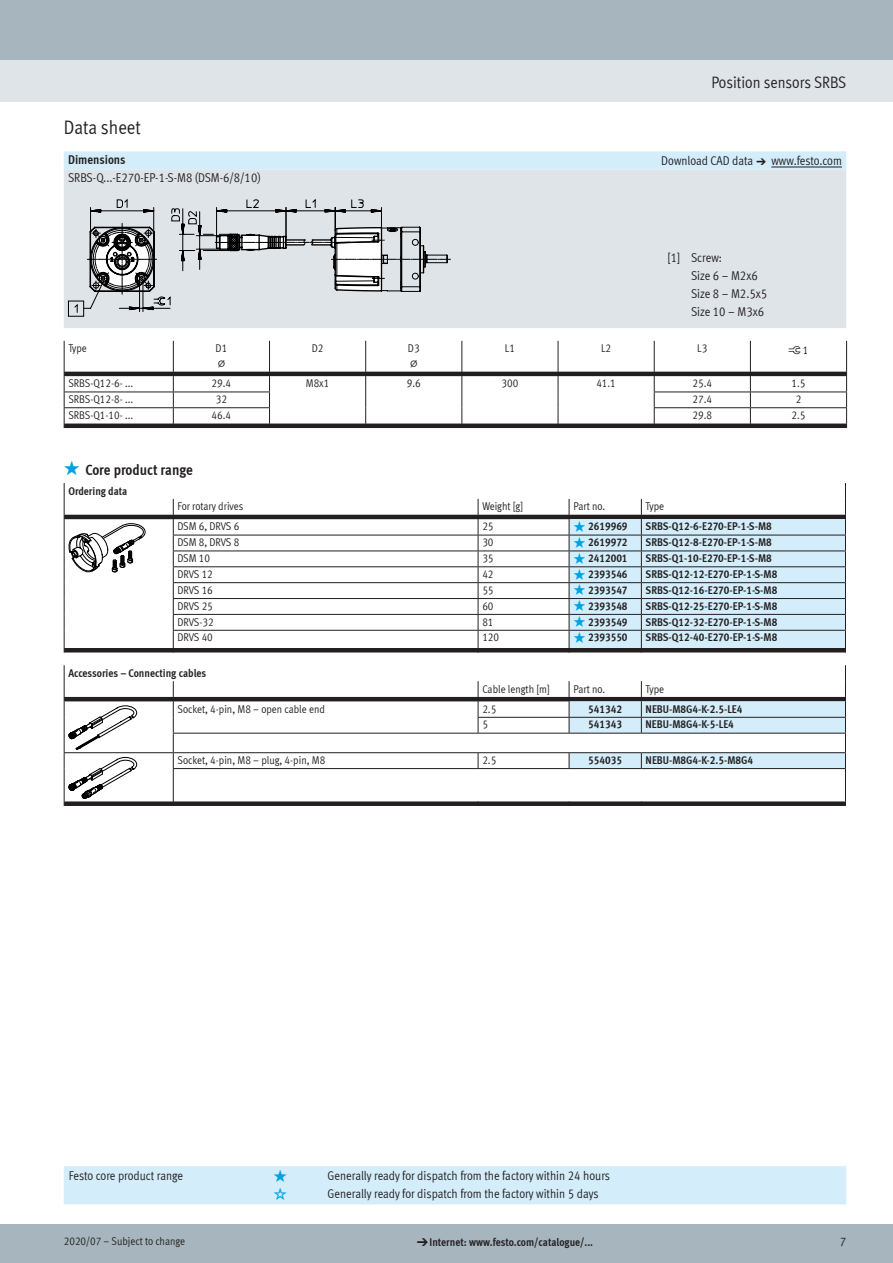
<style>
.page{position:relative;width:893px;height:1263px;background:#fff}
.page>*{position:absolute;margin:0;border:0;box-sizing:border-box;transform-origin:0 0}
.t1{font:19.5px "Meta Cond LF";color:#231f20}
.t2{font:16.5px "Meta Cond LF";color:#231f20}
.t3{font:700 15px "Meta Cond LF";letter-spacing:-.005em;color:#231f20}
.t4{font:12.75px/18px "Meta Cond LF";color:#231f20}
.t5{font:700 12.75px "Meta Cond LF";color:#231f20}
.t6{font:12.75px "Meto Pict 182";color:#00a1e3}
.t7{font:700 11.25px "Meta Cond LF";color:#231f20}
.t8{font:11.25px "Meta Cond LF";color:#231f20}
.t9{font:11.25px "Meto Pict 182";color:#231f20}
.s1{font-family:"Meto Pict 182"}
.s2{font-family:"Meta Cond LF"}
.s3{font-family:"Meto Pict 182";font-weight:400;color:#00a1e3}
.s4{font-family:"Meto Pict 182";font-weight:400}
</style>
<div class="page">
<div style="left:0;top:1225px;width:893px;height:38px;background:#a7b6be"></div>
<div style="left:0;top:60px;width:893px;height:42px;background:#dfe4e8"></div>
<div style="left:0;top:0;width:893px;height:60px;background:#a7b6be"></div>
<svg style="left:64px;top:151px;width:782px;height:19px;background:#d5ecf9"></svg>
<div style="left:64px;top:170px;width:782px;height:158px;background:#dfe4e8"></div>
<hr style="left:771px;top:167px;width:71px;height:1px;background:#231f20">
<svg style="left:68px;top:198px;width:382px;height:119px;background:#c4c8cb"></svg>
<hr style="left:64px;top:341px;width:1px;height:31px;background:#231f20">
<hr style="left:173px;top:341px;width:1px;height:31px;background:#231f20">
<hr style="left:269px;top:341px;width:1px;height:31px;background:#231f20">
<hr style="left:365px;top:341px;width:1px;height:31px;background:#231f20">
<hr style="left:461px;top:341px;width:1px;height:31px;background:#231f20">
<hr style="left:558px;top:341px;width:1px;height:31px;background:#231f20">
<hr style="left:654px;top:341px;width:1px;height:31px;background:#231f20">
<hr style="left:750px;top:341px;width:1px;height:31px;background:#231f20">
<hr style="left:846px;top:341px;width:1px;height:31px;background:#231f20">
<svg style="left:64px;top:372px;width:783px;height:56px"></svg>
<svg style="left:146px;top:515px;width:423px;height:137px"></svg>
<hr style="left:173px;top:535px;width:305px;height:1px;background:#231f20">
<hr style="left:478px;top:535px;width:91px;height:1px;background:#231f20">
<hr style="left:173px;top:550px;width:305px;height:1px;background:#231f20">
<hr style="left:478px;top:550px;width:91px;height:1px;background:#231f20">
<hr style="left:173px;top:566px;width:305px;height:1px;background:#231f20">
<hr style="left:478px;top:566px;width:91px;height:1px;background:#231f20">
<hr style="left:173px;top:582px;width:305px;height:1px;background:#231f20">
<hr style="left:478px;top:582px;width:91px;height:1px;background:#231f20">
<hr style="left:173px;top:598px;width:305px;height:1px;background:#231f20">
<hr style="left:478px;top:598px;width:91px;height:1px;background:#231f20">
<hr style="left:173px;top:614px;width:305px;height:1px;background:#231f20">
<hr style="left:478px;top:614px;width:91px;height:1px;background:#231f20">
<hr style="left:173px;top:630px;width:305px;height:1px;background:#231f20">
<hr style="left:478px;top:630px;width:91px;height:1px;background:#231f20">
<svg style="left:173px;top:499px;width:1px;height:153px"></svg>
<svg style="left:478px;top:499px;width:1px;height:153px"></svg>
<svg style="left:569px;top:483px;width:277px;height:169px"></svg>
<svg style="left:64px;top:483px;width:82px;height:169px"></svg>
<svg style="left:137px;top:697px;width:708px;height:109px"></svg>
<hr style="left:478px;top:717px;width:91px;height:1px;background:#231f20">
<hr style="left:173px;top:733px;width:305px;height:1px;background:#231f20">
<hr style="left:478px;top:733px;width:91px;height:1px;background:#231f20">
<hr style="left:64px;top:752px;width:109px;height:1px;background:#231f20">
<hr style="left:173px;top:752px;width:305px;height:1px;background:#231f20">
<hr style="left:478px;top:752px;width:91px;height:1px;background:#231f20">
<svg style="left:478px;top:753px;width:1px;height:15px"></svg>
<hr style="left:173px;top:769px;width:1px;height:32px;background:#231f20">
<hr style="left:845px;top:769px;width:1px;height:32px;background:#231f20">
<svg style="left:173px;top:681px;width:1px;height:87px"></svg>
<svg style="left:478px;top:681px;width:1px;height:52px"></svg>
<svg style="left:569px;top:665px;width:277px;height:103px"></svg>
<hr style="left:173px;top:768px;width:305px;height:1px;background:#231f20">
<hr style="left:478px;top:768px;width:91px;height:1px;background:#231f20">
<hr style="left:569px;top:768px;width:72px;height:1px;background:#231f20">
<hr style="left:641px;top:768px;width:205px;height:1px;background:#231f20">
<svg style="left:64px;top:665px;width:73px;height:141px"></svg>
<div style="left:64px;top:1166px;width:782px;height:38px;background:#d4edfa"></div>
<h2 class="t2" style="left:711px;top:72px;width:136px">Position sensors SRBS</h2>
<h1 class="t1" style="left:64px;top:116px;width:79px">Data sheet</h1>
<p class="t5" style="left:68px;top:151px;width:59px">Dimensions</p>
<p class="t4" style="left:661px;top:151px;width:182px">Download CAD data <span class="s1">a</span> www.festo.com</p>
<p class="t4" style="left:68px;top:168px;width:194px">SRBS-Q...-E270-EP-1-S-M8 (DSM-6/8/10)</p>
<p class="t8" style="left:68px;top:342px;width:20px">Type</p>
<p class="t8" style="left:216px;top:342px;width:13px">D1</p>
<p class="t9" style="left:218px;top:356px;width:8px">@</p>
<p class="t8" style="left:312px;top:342px;width:13px">D2</p>
<p class="t8" style="left:408px;top:342px;width:13px">D3</p>
<p class="t9" style="left:410px;top:356px;width:8px">@</p>
<p class="t4" style="left:691px;top:248px;width:78px;text-indent:-23px">[1] Screw:<br>Size 6 – M2x6<br>Size 8 – M2.5x5<br>Size 10 – M3x6</p>
<p class="t8" style="left:505px;top:342px;width:12px">L1</p>
<p class="t8" style="left:601px;top:342px;width:12px">L2</p>
<p class="t8" style="left:697px;top:342px;width:12px">L3</p>
<p class="t9" style="left:788px;top:343px;width:22px">ß <span class="s2">1</span></p>
<p class="t8" style="left:68px;top:376px;width:66px">SRBS-Q12-6- ...</p>
<p class="t8" style="left:212px;top:376px;width:21px">29.4</p>
<p class="t8" style="left:306px;top:376px;width:25px">M8x1</p>
<p class="t8" style="left:407px;top:376px;width:15px">9.6</p>
<p class="t8" style="left:501px;top:376px;width:18px">300</p>
<p class="t8" style="left:596px;top:376px;width:21px">41.1</p>
<p class="t8" style="left:692px;top:376px;width:21px">25.4</p>
<p class="t8" style="left:791px;top:376px;width:15px">1.5</p>
<p class="t8" style="left:68px;top:392px;width:66px">SRBS-Q12-8- ...</p>
<p class="t8" style="left:216px;top:392px;width:13px">32</p>
<p class="t8" style="left:692px;top:392px;width:21px">27.4</p>
<p class="t8" style="left:796px;top:392px;width:7px">2</p>
<p class="t8" style="left:68px;top:408px;width:66px">SRBS-Q1-10- ...</p>
<p class="t8" style="left:212px;top:408px;width:21px">46.4</p>
<p class="t8" style="left:692px;top:408px;width:21px">29.8</p>
<p class="t8" style="left:791px;top:408px;width:15px">2.5</p>
<h3 class="t3" style="left:64px;top:460px;width:131px"><span class="s3">q</span> Core product range</h3>
<p class="t7" style="left:68px;top:484px;width:60px">Ordering data</p>
<p class="t8" style="left:178px;top:500px;width:67px">For rotary drives</p>
<p class="t8" style="left:482px;top:500px;width:42px">Weight [g]</p>
<p class="t8" style="left:573px;top:500px;width:33px">Part no.</p>
<p class="t8" style="left:646px;top:500px;width:20px">Type</p>
<p class="t8" style="left:178px;top:519px;width:63px">DSM 6, DRVS 6</p>
<p class="t8" style="left:482px;top:519px;width:13px">25</p>
<p class="t7" style="left:573px;top:519px;width:56px"><span class="s3">q</span>2619969</p>
<p class="t7" style="left:646px;top:519px;width:128px">SRBS-Q12-6-E270-EP-1-S-M8</p>
<p class="t8" style="left:178px;top:535px;width:63px">DSM 8, DRVS 8</p>
<p class="t8" style="left:482px;top:535px;width:13px">30</p>
<p class="t7" style="left:573px;top:535px;width:56px"><span class="s3">q</span>2619972</p>
<p class="t7" style="left:646px;top:535px;width:128px">SRBS-Q12-8-E270-EP-1-S-M8</p>
<p class="t8" style="left:178px;top:551px;width:34px">DSM 10</p>
<p class="t8" style="left:482px;top:551px;width:13px">35</p>
<p class="t7" style="left:573px;top:551px;width:56px"><span class="s3">q</span>2412001</p>
<p class="t7" style="left:646px;top:551px;width:128px">SRBS-Q1-10-E270-EP-1-S-M8</p>
<p class="t8" style="left:178px;top:567px;width:37px">DRVS 12</p>
<p class="t8" style="left:482px;top:567px;width:13px">42</p>
<p class="t7" style="left:573px;top:567px;width:56px"><span class="s3">q</span>2393546</p>
<p class="t7" style="left:646px;top:567px;width:133px">SRBS-Q12-12-E270-EP-1-S-M8</p>
<p class="t8" style="left:178px;top:583px;width:37px">DRVS 16</p>
<p class="t8" style="left:482px;top:583px;width:13px">55</p>
<p class="t7" style="left:573px;top:583px;width:56px"><span class="s3">q</span>2393547</p>
<p class="t7" style="left:646px;top:583px;width:133px">SRBS-Q12-16-E270-EP-1-S-M8</p>
<p class="t8" style="left:178px;top:599px;width:37px">DRVS 25</p>
<p class="t8" style="left:482px;top:599px;width:13px">60</p>
<p class="t7" style="left:573px;top:599px;width:56px"><span class="s3">q</span>2393548</p>
<p class="t7" style="left:646px;top:599px;width:133px">SRBS-Q12-25-E270-EP-1-S-M8</p>
<p class="t8" style="left:178px;top:615px;width:38px">DRVS-32</p>
<p class="t8" style="left:482px;top:615px;width:13px">81</p>
<p class="t7" style="left:573px;top:614px;width:56px"><span class="s3">q</span>2393549</p>
<p class="t7" style="left:646px;top:614px;width:133px">SRBS-Q12-32-E270-EP-1-S-M8</p>
<p class="t8" style="left:178px;top:630px;width:37px">DRVS 40</p>
<p class="t8" style="left:482px;top:630px;width:18px">120</p>
<p class="t7" style="left:573px;top:630px;width:56px"><span class="s3">q</span>2393550</p>
<p class="t7" style="left:646px;top:630px;width:133px">SRBS-Q12-40-E270-EP-1-S-M8</p>
<p class="t7" style="left:68px;top:666px;width:139px">Accessories – Connecting cables</p>
<p class="t8" style="left:482px;top:682px;width:69px">Cable length [m]</p>
<p class="t8" style="left:573px;top:682px;width:33px">Part no.</p>
<p class="t8" style="left:646px;top:682px;width:20px">Type</p>
<p class="t8" style="left:178px;top:702px;width:149px">Socket, 4-pin, M8 – open cable end</p>
<p class="t8" style="left:482px;top:702px;width:15px">2.5</p>
<p class="t7" style="left:588px;top:701px;width:35px">541342</p>
<p class="t7" style="left:646px;top:701px;width:98px">NEBU-M8G4-K-2.5-LE4</p>
<p class="t8" style="left:482px;top:717px;width:7px">5</p>
<p class="t7" style="left:588px;top:717px;width:35px">541343</p>
<p class="t7" style="left:646px;top:717px;width:90px">NEBU-M8G4-K-5-LE4</p>
<p class="t8" style="left:178px;top:753px;width:149px">Socket, 4-pin, M8 – plug, 4-pin, M8</p>
<p class="t8" style="left:482px;top:753px;width:15px">2.5</p>
<p class="t7" style="left:588px;top:753px;width:35px">554035</p>
<p class="t7" style="left:646px;top:753px;width:109px">NEBU-M8G4-K-2.5-M8G4</p>
<p class="t4" style="left:69px;top:1166px;width:116px">Festo core product range</p>
<p class="t6" style="left:274px;top:1168px;width:17px">q</p>
<p class="t4" style="left:328px;top:1166px;width:284px">Generally ready for dispatch from the factory within 24 hours</p>
<p class="t6" style="left:274px;top:1186px;width:17px">w</p>
<p class="t4" style="left:328px;top:1184px;width:272px">Generally ready for dispatch from the factory within 5 days</p>
<p class="t8" style="left:64px;top:1234px;width:123px">2020/07 – Subject to change</p>
<p class="t7" style="left:417px;top:1235px;width:178px"><span class="s4">d</span>Internet: www.festo.com/catalogue/...</p>
<p class="t4" style="left:840px;top:1232px;width:8px">7</p>
</div>
